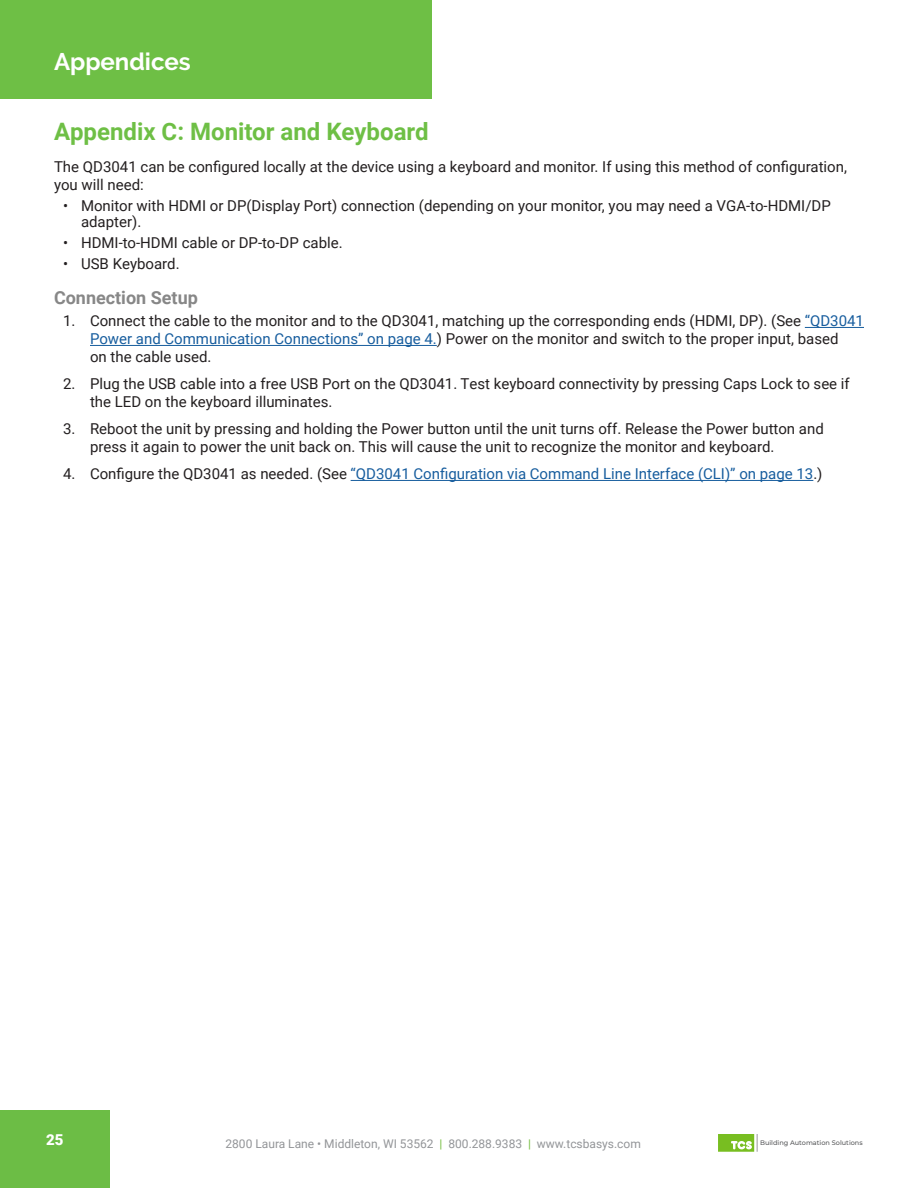
<style>
.page{position:relative;width:918px;height:1188px;background:#fff}
.page>*{position:absolute;margin:0;border:0;box-sizing:border-box;transform-origin:0 0}
.Heading_2{font:700 24px "Roboto";color:#6ebf45}
.t1{font:700 24px "Raleway";color:#fff}
.Heading_3{font:700 18px "Roboto";color:#878787}
.Paragraph{font:15px/18px "Roboto";color:#231f20}
.t2{font:15px "Roboto";color:#175d9e}
.t3{font:900 15px "Roboto";color:#fff}
.t4{font:12px "Roboto";color:#939598}
.t5{font:500 6.6px "Montserrat";color:#58595b}
.s1{color:#175d9e}
.s2{color:#231f20}
.s3{color:#77be42}
</style>
<div class="page">
<svg style="left:718px;top:1134px;width:40px;height:18px"></svg>
<div style="left:0;top:1110px;width:110px;height:54px;background:#6cbd45"></div>
<div style="left:0;top:1163px;width:110px;height:25px;background:#6cbd45"></div>
<div style="left:0;top:0;width:432px;height:99px;background:#6ebf45"></div>
<hr style="left:805px;top:327px;width:59px;height:1px;background:#175d9e">
<hr style="left:90px;top:345px;width:347px;height:1px;background:#175d9e">
<hr style="left:351px;top:480px;width:462px;height:1px;background:#175d9e">
<h1 class="t1" style="left:54px;top:47px;width:138px">Appendices</h1>
<p class="Heading_2" style="left:54px;top:115px;width:376px">Appendix C: Monitor and Keyboard</p>
<p class="Paragraph" style="left:54px;top:157px;width:794px">The QD3041 can be configured locally at the device using a keyboard and monitor. If using this method of configuration, you will need:</p>
<p class="Paragraph" style="left:81px;top:197px;width:751px;line-height:16.5px;text-indent:-18px">• Monitor with HDMI or DP(Display Port) connection (depending on your monitor, you may need a VGA-to-HDMI/DP adapter).</p>
<p class="Paragraph" style="left:63px;top:233px;width:281px">• HDMI-to-HDMI cable or DP-to-DP cable.</p>
<p class="Paragraph" style="left:63px;top:254px;width:118px">• USB Keyboard.</p>
<p class="Heading_3" style="left:54px;top:285px;width:145px">Connection Setup</p>
<p class="Paragraph" style="left:90px;top:311px;width:776px;text-indent:-27px">1. Connect the cable to the monitor and to the QD3041, matching up the corresponding ends (HDMI, DP). (See <span class="s1">“QD3041<br>Power and Communication Connections” on page 4.</span>) Power on the monitor and switch to the proper input, based<br>on the cable used.</p>
<p class="Paragraph" style="left:90px;top:374px;width:761px;text-indent:-27px">2. Plug the USB cable into a free USB Port on the QD3041. Test keyboard connectivity by pressing Caps Lock to see if the LED on the keyboard illuminates.</p>
<p class="Paragraph" style="left:90px;top:419px;width:735px;text-indent:-27px">3. Reboot the unit by pressing and holding the Power button until the unit turns off. Release the Power button and press it again to power the unit back on. This will cause the unit to recognize the monitor and keyboard.</p>
<p class="t2" style="left:63px;top:464px;width:761px"><span class="s2">4. Configure the QD3041 as needed. (See</span> “QD3041 Configuration via Command Line Interface (CLI)” on page 13<span class="s2">.)</span></p>
<p class="t3" style="left:46px;top:1129px;width:19px">25</p>
<p class="t5" style="left:760px;top:1138px;width:104px">Building Automation Solutions</p>
<p class="t4" style="left:225px;top:1135px;width:417px">2800 Laura Lane • Middleton, WI 53562 <span class="s3">|</span> 800.288.9383 <span class="s3">|</span> www.tcsbasys.com</p>
</div>
